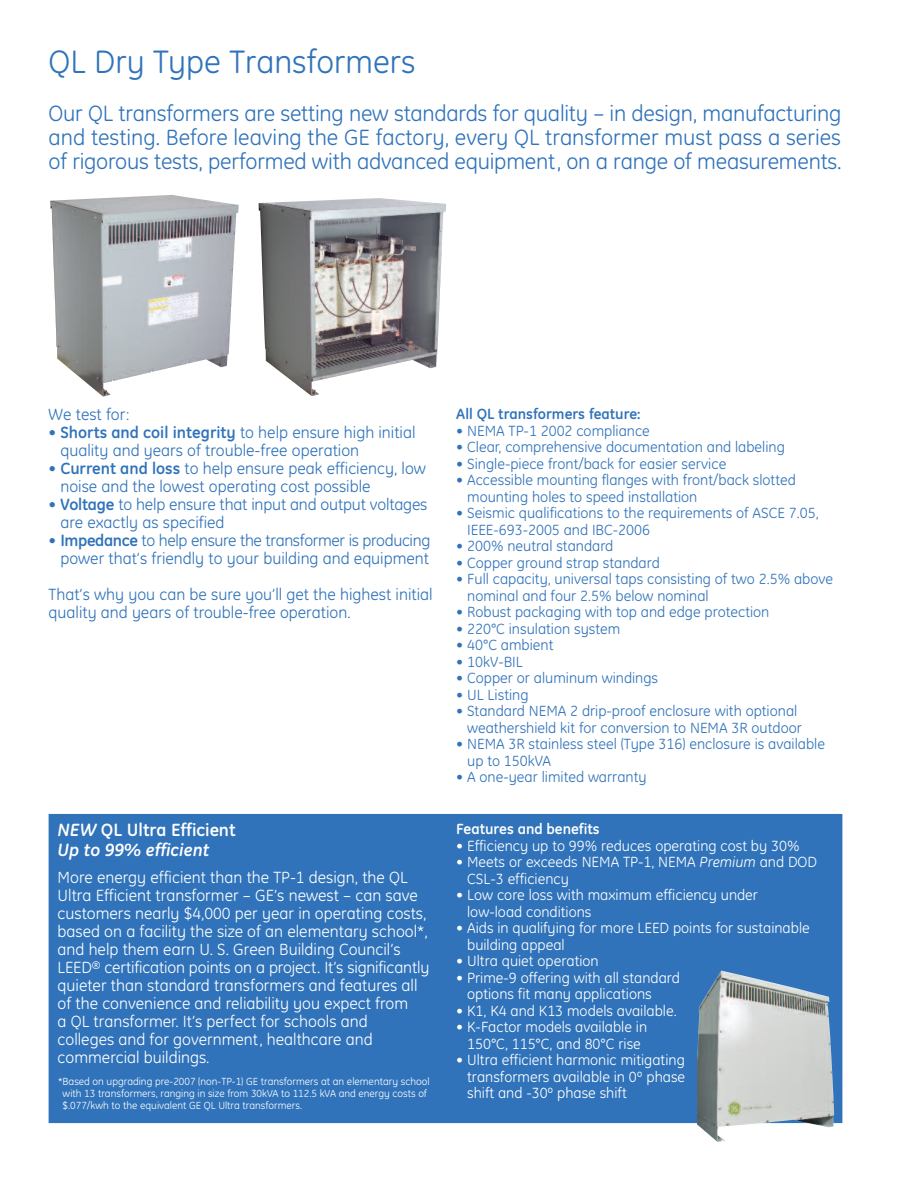
<style>
.page{position:relative;width:918px;height:1188px;background:#fff}
.page>*{position:absolute;margin:0;border:0;box-sizing:border-box;transform-origin:0 0}
.t1{font:33px "GE Inspira";color:#3073ba}
.t2{font:22.5px/24px "GE Inspira";letter-spacing:-.01em;color:#3073ba;text-align:justify}
.t3{font:italic 700 18px/19.5px "GE Inspira";color:#fff}
.t4{font:16.5px/18px "GE Inspira";color:#fff}
.t5{font:16.5px/18px "GE Inspira";color:#3073ba}
.t6{font:15px/16.5px "GE Inspira";color:#3073ba}
.t7{font:15px/16.5px "GE Inspira";color:#fff}
.t8{font:700 15px "GE Inspira";color:#3073ba}
.t9{font:700 15px "GE Inspira";color:#fff}
.t10{font:10.5px/12px "GE Inspira";color:#fff}
.s1{font-weight:700}
.s2{font-style:normal}
.s3{font-style:italic}
</style>
<div class="page">
<div style="left:50px;top:815px;width:791px;height:307px;background:#3073ba"></div>
<div style="left:49px;top:814px;width:793px;height:309px;border:2px solid #3073ba"></div>
<img style="left:259px;top:198px;width:187px;height:198px">
<img style="left:50px;top:195px;width:189px;height:202px">
<img style="left:698px;top:971px;width:136px;height:171px">
<h1 class="t1" style="left:49px;top:51px;width:369px">QL Dry Type Transformers</h1>
<p class="t2" style="left:49px;top:104px;width:795px">Our QL transformers are setting new standards for quality – in design, manufacturing and testing. Before leaving the GE factory, every QL transformer must pass a series of rigorous tests, performed with advanced equipment, on a range of measurements.</p>
<p class="t5" style="left:49px;top:407px;width:82px">We test for:</p>
<p class="t5" style="left:60px;top:425px;width:357px;text-indent:-12px"><span class="s1">• Shorts and coil integrity</span> to help ensure high initial quality and years of trouble-free operation</p>
<p class="t5" style="left:60px;top:461px;width:367px;text-indent:-12px"><span class="s1">• Current and loss</span> to help ensure peak efficiency, low noise and the lowest operating cost possible</p>
<p class="t5" style="left:60px;top:497px;width:369px;text-indent:-12px"><span class="s1">• Voltage</span> to help ensure that input and output voltages are exactly as specified</p>
<p class="t5" style="left:49px;top:533px;width:383px;text-align:right"><span class="s1">• Impedance</span> to help ensure the transformer is producing power that’s friendly to your building and equipment</p>
<p class="t5" style="left:49px;top:587px;width:386px">That’s why you can be sure you’ll get the highest initial quality and years of trouble-free operation.</p>
<p class="t3" style="left:58px;top:822px;width:180px">NEW <span class="s2">QL Ultra Efficient<br></span>Up to 99% efficient</p>
<p class="t4" style="left:58px;top:870px;width:373px">More energy efficient than the TP-1 design, the QL Ultra Efficient transformer – GE’s newest – can save customers nearly $4,000 per year in operating costs, based on a facility the size of an elementary school*, and help them earn U. S. Green Building Council’s LEED<sup>®</sup> certification points on a project. It’s significantly quieter than standard transformers and features all of the convenience and reliability you expect from<br>a QL transformer. It’s perfect for schools and<br>colleges and for government, healthcare and commercial buildings.</p>
<p class="t10" style="left:63px;top:1076px;width:368px;text-indent:-4px">*Based on upgrading pre-2007 (non-TP-1) GE transformers at an elementary school with 13 transformers, ranging in size from 30kVA to 112.5 kVA and energy costs of $.077/kwh to the equivalent GE QL Ultra transformers.</p>
<p class="t8" style="left:456px;top:409px;width:186px">All QL transformers feature:</p>
<p class="t6" style="left:456px;top:424px;width:195px">• NEMA TP-1 2002 compliance</p>
<p class="t6" style="left:456px;top:440px;width:330px">• Clear, comprehensive documentation and labeling</p>
<p class="t6" style="left:456px;top:457px;width:272px">• Single-piece front/back for easier service</p>
<p class="t6" style="left:467px;top:473px;width:330px;text-indent:-11px">• Accessible mounting flanges with front/back slotted mounting holes to speed installation</p>
<p class="t6" style="left:467px;top:506px;width:353px;text-indent:-11px">• Seismic qualifications to the requirements of ASCE 7.05,<br>IEEE-693-2005 and IBC-2006</p>
<p class="t6" style="left:456px;top:539px;width:159px">• 200% neutral standard</p>
<p class="t6" style="left:456px;top:556px;width:205px">• Copper ground strap standard</p>
<p class="t6" style="left:467px;top:572px;width:368px;text-indent:-11px">• Full capacity, universal taps consisting of two 2.5% above nominal and four 2.5% below nominal</p>
<p class="t6" style="left:456px;top:605px;width:315px">• Robust packaging with top and edge protection</p>
<p class="t6" style="left:456px;top:622px;width:166px">• 220°C insulation system</p>
<p class="t6" style="left:456px;top:638px;width:99px">• 40°C ambient</p>
<p class="t6" style="left:456px;top:655px;width:68px">• 10kV-BIL</p>
<p class="t6" style="left:456px;top:671px;width:203px">• Copper or aluminum windings</p>
<p class="t6" style="left:456px;top:688px;width:74px">• UL Listing</p>
<p class="t6" style="left:467px;top:704px;width:336px;text-indent:-11px">• Standard NEMA 2 drip-proof enclosure with optional weathershield kit for conversion to NEMA 3R outdoor</p>
<p class="t6" style="left:467px;top:737px;width:359px;text-indent:-11px">• NEMA 3R stainless steel (Type 316) enclosure is available up to 150kVA</p>
<p class="t6" style="left:456px;top:770px;width:192px">• A one-year limited warranty</p>
<p class="t9" style="left:456px;top:824px;width:145px">Features and benefits</p>
<p class="t7" style="left:456px;top:839px;width:345px">• Efficiency up to 99% reduces operating cost by 30%</p>
<p class="t7" style="left:467px;top:855px;width:351px;text-indent:-11px">• Meets or exceeds NEMA TP-1, NEMA <span class="s3">Premium</span> and DOD<br>CSL-3 efficiency</p>
<p class="t7" style="left:467px;top:888px;width:292px;text-indent:-11px">• Low core loss with maximum efficiency under low-load conditions</p>
<p class="t7" style="left:467px;top:921px;width:344px;text-indent:-11px">• Aids in qualifying for more LEED points for sustainable building appeal</p>
<p class="t7" style="left:456px;top:954px;width:144px">• Ultra quiet operation</p>
<p class="t7" style="left:467px;top:971px;width:214px;text-indent:-11px">• Prime-9 offering with all standard options fit many applications</p>
<p class="t7" style="left:456px;top:1004px;width:222px">• K1, K4 and K13 models available.</p>
<p class="t7" style="left:456px;top:1020px;width:192px;text-align:center">• K-Factor models available in<br>150°C, 115°C, and 80°C rise</p>
<p class="t7" style="left:467px;top:1053px;width:220px;text-align:justify;text-indent:-11px">• Ultra efficient harmonic mitigating transformers available in 0º phase shift and -30º phase shift</p>
</div>
